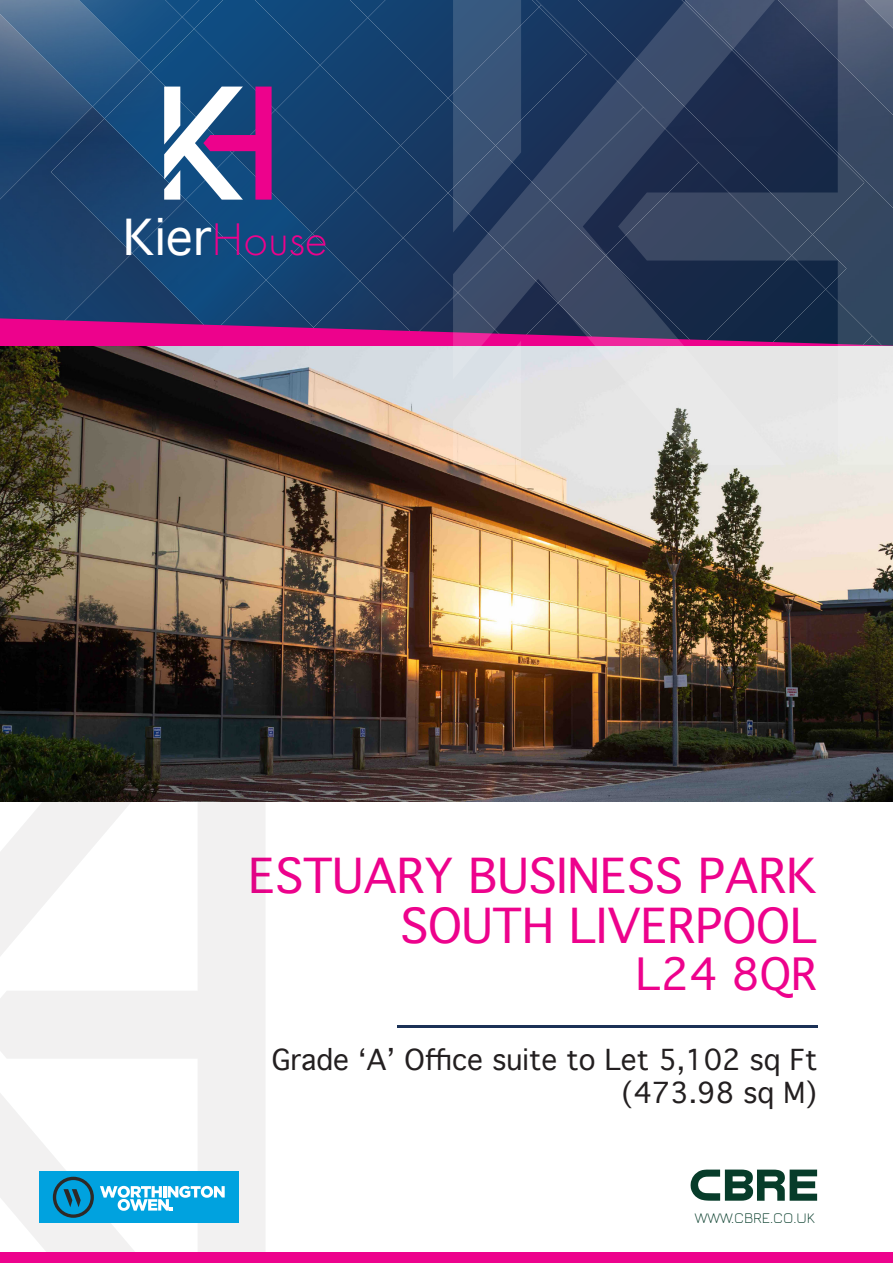
<style>
.page{position:relative;width:893px;height:1263px;background:#fff}
.page>*{position:absolute;margin:0;border:0;box-sizing:border-box;transform-origin:0 0}
.t1{font:300 47.55px "Futura PT";color:#ed028c}
.t2{font:46.2px "Geneva";color:#ed028c}
.t3{font:42.6px "Geneva";color:#ed028c}
.t4{font:27.75px/33.3px "Geneva";color:#231f20;text-align:right}
.t5{font:300 15px "Jura";color:#073c2a}
.s1{font-family:"Geneva";font-weight:400;color:#fff}
</style>
<div class="page">
<img style="left:0;top:107px;width:93px;height:146px">
<div style="left:0;top:253px;width:132px;height:65px;background:#19426e"></div>
<img style="left:0;top:0;width:93px;height:107px">
<img style="left:93px;top:60px;width:46px;height:58px">
<img style="left:51px;top:118px;width:81px;height:135px">
<img style="left:132px;top:200px;width:81px;height:118px">
<div style="left:213px;top:280px;width:53px;height:38px;background:#114779"></div>
<img style="left:104px;top:72px;width:60px;height:128px">
<div style="left:186px;top:200px;width:80px;height:80px;background:#104b7f"></div>
<img style="left:266px;top:234px;width:94px;height:84px">
<img style="left:79px;top:0;width:86px;height:60px">
<img style="left:139px;top:17px;width:43px;height:55px">
<div style="left:360px;top:281px;width:55px;height:37px;background:#1a365d"></div>
<img style="left:415px;top:293px;width:38px;height:25px">
<div style="left:151px;top:29px;width:43px;height:124px;background:#104d81"></div>
<img style="left:232px;top:110px;width:80px;height:124px">
<img style="left:312px;top:190px;width:91px;height:91px">
<img style="left:165px;top:0;width:17px;height:17px">
<img style="left:182px;top:0;width:12px;height:29px">
<div style="left:403px;top:238px;width:50px;height:55px;background:#1a335a"></div>
<div style="left:194px;top:0;width:81px;height:110px;background:#0f4b80"></div>
<div style="left:275px;top:65px;width:81px;height:125px;background:#134272"></div>
<div style="left:356px;top:146px;width:92px;height:92px;background:#173963"></div>
<img style="left:448px;top:193px;width:5px;height:55px">
<div style="left:255px;top:0;width:95px;height:65px;background:#11487a"></div>
<div style="left:320px;top:18px;width:81px;height:128px;background:#14406f"></div>
<div style="left:401px;top:98px;width:52px;height:95px;background:#173963"></div>
<img style="left:350px;top:0;width:18px;height:18px">
<div style="left:368px;top:0;width:85px;height:98px;background:#143f6d"></div>
<img style="left:448px;top:7px;width:5px;height:138px">
<svg style="left:0;top:318px;width:453px;height:29px;background:#b41582"></svg>
<img style="left:0;top:347px;width:893px;height:454px">
<svg style="left:164px;top:87px;width:108px;height:113px"></svg>
<svg style="left:453px;top:0;width:165px;height:465px;background:#5a627f"></svg>
<svg style="left:453px;top:0;width:68px;height:233px;background:#355074"></svg>
<svg style="left:453px;top:341px;width:68px;height:124px;background:#e5d9dc"></svg>
<svg style="left:618px;top:0;width:275px;height:465px;background:#5c667d"></svg>
<svg style="left:0;top:786px;width:266px;height:466px;fill:#f2f1f1"></svg>
<div style="left:0;top:1252px;width:893px;height:11px;background:#ed028c"></div>
<hr style="left:397px;top:1025px;width:421px;height:2px;background:#1b3156">
<svg style="left:690px;top:1169px;width:127px;height:32px"></svg>
<div style="left:39px;top:1172px;width:199px;height:51px;background:#00a2df"></div>
<svg style="left:53px;top:1177px;width:41px;height:41px"></svg>
<svg style="left:100px;top:1186px;width:125px;height:25px"></svg>
<p class="t1" style="left:123px;top:212px;width:206px"><span class="s1">Kier</span>House</p>
<p class="t2" style="left:249px;top:849px;width:570px">ESTUARY BUSINESS PARK</p>
<p class="t2" style="left:400px;top:900px;width:418px">SOUTH LIVERPOOL</p>
<p class="t3" style="left:636px;top:950px;width:183px">L24 8QR</p>
<p class="t4" style="left:272px;top:1044px;width:547px">Grade ‘A’ Office suite to Let 5,102 sq Ft (473.98 sq M)</p>
<p class="t5" style="left:695px;top:1207px;width:121px">WWW.CBRE.CO.UK</p>
</div>
